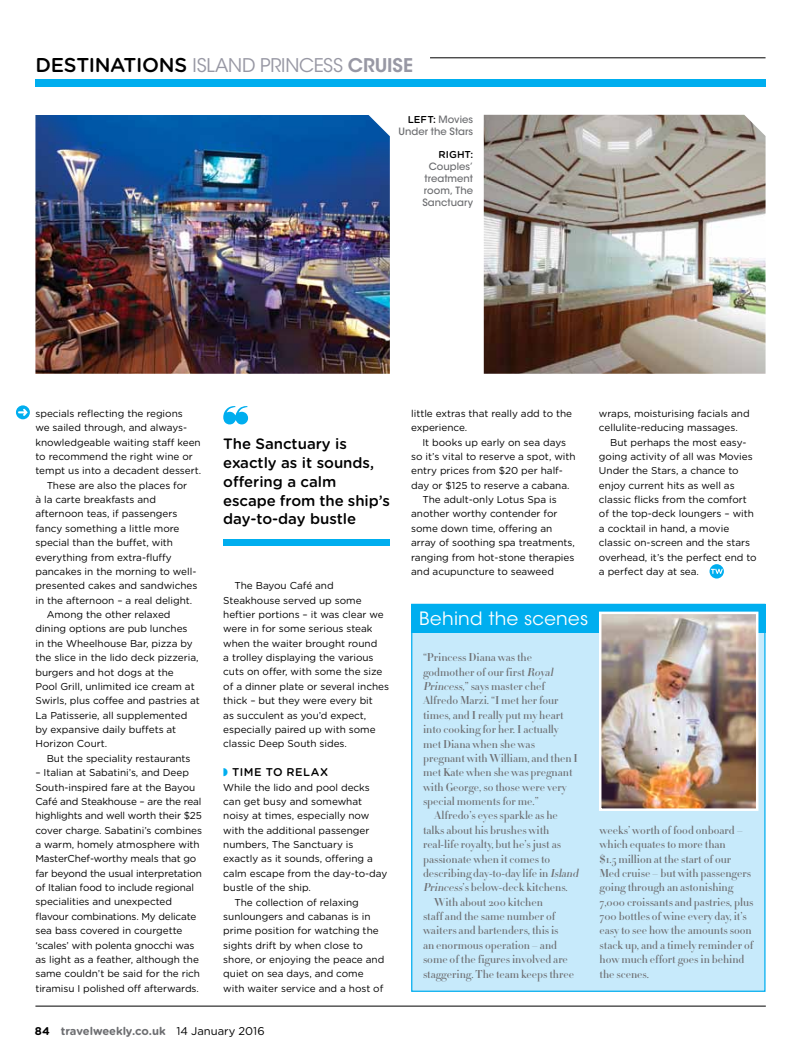
<style>
.page{position:relative;width:801px;height:1063px;background:#fff}
.page>*{position:absolute;margin:0;border:0;box-sizing:border-box;transform-origin:0 0}
.t1{font:18.75px "ITC Avant Garde Std";letter-spacing:-.01em;color:#9898a4}
.t2{font:18.25px "ITC Avant Garde Std";letter-spacing:.02em;color:#fff}
.t3{font:500 15px/18.8px "Gotham Rounded";letter-spacing:-.005em;color:#000}
.t4{font:500 11.25px/14.4px "Didot HTF 16";color:#6d6e71}
.t5{font:700 11.25px "Gotham Rounded";letter-spacing:-.005em;color:#6d6e71}
.t6{font:500 11.25px "Gotham Rounded";color:#000}
.t7{font:10px/14.4px "Gotham Rounded";letter-spacing:-.005em;color:#000}
.t8{font:500 10px/11.9px "ITC Avant Garde Std";color:#6d6e71;text-align:right}
.t9{font:500 10px "Gotham Rounded";color:#000}
.s1{font-family:"Gotham Rounded";font-weight:500;font-size:20px;color:#000}
.s2{font-weight:600}
.s3{font-family:"Gotham Rounded";color:#000}
.s4{color:#000}
.s5{font-weight:400;color:#000}
.s6{font-style:italic}
</style>
<div class="page">
<div style="left:35px;top:79px;width:730px;height:7px;background:#00aeef"></div>
<hr style="left:430px;top:57px;width:335px;height:1px;background:#000">
<hr style="left:35px;top:1006px;width:731px;height:1px;background:#000">
<div style="left:411px;top:604px;width:354px;height:388px;background:#c7eafb;border:1px solid #00aeef"></div>
<div style="left:411px;top:604px;width:354px;height:29px;background:#00aeef"></div>
<img style="left:602px;top:615px;width:153px;height:193px">
<div style="left:599px;top:612px;width:159px;height:199px;border:2px solid #fff"></div>
<div style="left:223px;top:539px;width:167px;height:7px;background:#00aeef"></div>
<svg style="left:223px;top:406px;width:25px;height:18px"></svg>
<div style="left:16px;top:405px;width:14px;height:14px;background:#00aeef;border-radius:50%"></div>
<svg style="left:18px;top:409px;width:10px;height:7px"></svg>
<svg style="left:709px;top:564px;width:15px;height:15px"></svg>
<svg style="left:711px;top:569px;width:11px;height:5px"></svg>
<img style="left:484px;top:115px;width:281px;height:259px">
<img style="left:35px;top:115px;width:355px;height:259px">
<h1 class="t1" style="left:35px;top:53px;width:379px"><span class="s1">destinations</span> ISLAND PRINCESS <span class="s2">CRUISE</span></h1>
<p class="t8" style="left:398px;top:113px;width:76px"><span class="s3">LEFT:</span> Movies<br>Under the Stars</p>
<p class="t9" style="left:438px;top:148px;width:36px">RIGHT:</p>
<p class="t8" style="left:422px;top:161px;width:52px;text-align:justify;text-indent:6px">Couples’ treatment room, The Sanctuary</p>
<p class="t7" style="left:35px;top:406px;width:149px">specials reflecting the regions</p>
<p class="t7" style="left:35px;top:420px;width:153px">we sailed through, and always-</p>
<p class="t7" style="left:35px;top:434px;width:167px">knowledgeable waiting staff keen</p>
<p class="t7" style="left:35px;top:449px;width:159px">to recommend the right wine or</p>
<p class="t7" style="left:35px;top:463px;width:167px">tempt us into a decadent dessert.</p>
<p class="t7" style="left:47px;top:478px;width:142px">These are also the places for</p>
<p class="t7" style="left:35px;top:492px;width:122px">à la carte breakfasts and</p>
<p class="t7" style="left:35px;top:506px;width:144px">afternoon teas, if passengers</p>
<p class="t7" style="left:35px;top:521px;width:146px">fancy something a little more</p>
<p class="t7" style="left:35px;top:535px;width:139px">special than the buffet, with</p>
<p class="t7" style="left:35px;top:549px;width:138px">everything from extra-fluffy</p>
<p class="t7" style="left:35px;top:564px;width:163px">pancakes in the morning to well-</p>
<p class="t7" style="left:35px;top:578px;width:164px">presented cakes and sandwiches</p>
<p class="t7" style="left:35px;top:593px;width:158px">in the afternoon – a real delight.</p>
<p class="t7" style="left:47px;top:607px;width:125px">Among the other relaxed</p>
<p class="t7" style="left:35px;top:621px;width:154px">dining options are pub lunches</p>
<p class="t7" style="left:35px;top:636px;width:159px">in the Wheelhouse Bar, pizza by</p>
<p class="t7" style="left:35px;top:650px;width:165px">the slice in the lido deck pizzeria,</p>
<p class="t7" style="left:35px;top:664px;width:140px">burgers and hot dogs at the</p>
<p class="t7" style="left:35px;top:679px;width:161px">Pool Grill, unlimited ice cream at</p>
<p class="t7" style="left:35px;top:693px;width:166px">Swirls, plus coffee and pastries at</p>
<p class="t7" style="left:35px;top:707px;width:153px">La Patisserie, all supplemented</p>
<p class="t7" style="left:35px;top:722px;width:142px">by expansive daily buffets at</p>
<p class="t7" style="left:35px;top:736px;width:73px">Horizon Court.</p>
<p class="t7" style="left:47px;top:751px;width:145px">But the speciality restaurants</p>
<p class="t7" style="left:35px;top:765px;width:168px">– Italian at Sabatini’s, and Deep South-inspired fare at the Bayou Café and Steakhouse – are the real highlights and well worth their $25 cover charge. Sabatini’s combines a warm, homely atmosphere with MasterChef-worthy meals that go far beyond the usual interpretation of Italian food to include regional specialities and unexpected flavour combinations. My delicate sea bass covered in courgette ‘scales’ with polenta gnocchi was as light as a feather, although the same couldn’t be said for the rich tiramisu I polished off afterwards.</p>
<h3 class="t3" style="left:223px;top:434px;width:168px">The Sanctuary is exactly as it sounds, offering a calm escape from the ship’s day-to-day bustle</h3>
<p class="t7" style="left:223px;top:578px;width:167px;text-indent:11px">The Bayou Café and<br>Steakhouse served up some heftier portions – it was clear we were in for some serious steak when the waiter brought round<br>a trolley displaying the various cuts on offer, with some the size of a dinner plate or several inches thick – but they were every bit<br>as succulent as you’d expect, especially paired up with some classic Deep South sides.</p>
<p class="t6" style="left:232px;top:764px;width:97px">TI ME TO RELAX</p>
<p class="t7" style="left:223px;top:779px;width:148px">While the lido and pool decks</p>
<p class="t7" style="left:223px;top:794px;width:140px">can get busy and somewhat</p>
<p class="t7" style="left:223px;top:808px;width:148px">noisy at times, especially now</p>
<p class="t7" style="left:223px;top:823px;width:148px">with the additional passenger</p>
<p class="t7" style="left:223px;top:837px;width:132px">numbers, The Sanctuary is</p>
<p class="t7" style="left:223px;top:851px;width:151px">exactly as it sounds, offering a</p>
<p class="t7" style="left:223px;top:866px;width:165px">calm escape from the day-to-day</p>
<p class="t7" style="left:223px;top:880px;width:89px">bustle of the ship.</p>
<p class="t7" style="left:234px;top:894px;width:126px">The collection of relaxing</p>
<p class="t7" style="left:223px;top:909px;width:149px">sunloungers and cabanas is in</p>
<p class="t7" style="left:223px;top:923px;width:157px">prime position for watching the</p>
<p class="t7" style="left:223px;top:938px;width:141px">sights drift by when close to</p>
<p class="t7" style="left:223px;top:952px;width:163px">shore, or enjoying the peace and</p>
<p class="t7" style="left:223px;top:966px;width:142px">quiet on sea days, and come</p>
<p class="t7" style="left:223px;top:981px;width:162px">with waiter service and a host of</p>
<p class="t5" style="left:35px;top:1023px;width:231px"><span class="s4">84</span> travelweekly.co.uk <span class="s5">14 January 2016</span></p>
<p class="t7" style="left:411px;top:406px;width:163px">little extras that really add to the experience.</p>
<p class="t7" style="left:422px;top:434px;width:145px">It books up early on sea days</p>
<p class="t7" style="left:411px;top:449px;width:166px">so it’s vital to reserve a spot, with</p>
<p class="t7" style="left:411px;top:463px;width:153px">entry prices from $20 per half-</p>
<p class="t7" style="left:411px;top:477px;width:160px">day or $125 to reserve a cabana.</p>
<p class="t7" style="left:422px;top:492px;width:136px">The adult-only Lotus Spa is</p>
<p class="t7" style="left:411px;top:506px;width:148px">another worthy contender for</p>
<p class="t7" style="left:411px;top:521px;width:143px">some down time, offering an</p>
<p class="t7" style="left:411px;top:535px;width:165px">array of soothing spa treatments,</p>
<p class="t7" style="left:411px;top:549px;width:165px">ranging from hot-stone therapies</p>
<p class="t7" style="left:411px;top:564px;width:144px">and acupuncture to seaweed</p>
<p class="t7" style="left:599px;top:406px;width:152px">wraps, moisturising facials and cellulite-reducing massages.</p>
<p class="t7" style="left:599px;top:434px;width:159px;text-indent:11px">But perhaps the most easy&shy;going activity of all was Movies<br>Under the Stars, a chance to enjoy current hits as well as classic flicks from the comfort of the top-deck loungers – with a cocktail in hand, a movie classic on-screen and the stars overhead, it’s the perfect end to a perfect day at sea.</p>
<h2 class="t2" style="left:419px;top:607px;width:170px">Behind the scenes</h2>
<p class="t4" style="left:423px;top:651px;width:111px">“Princess Diana was the</p>
<p class="t4" style="left:423px;top:665px;width:134px">godmother of our first <span class="s6">Royal</span></p>
<p class="t4" style="left:423px;top:679px;width:124px"><span class="s6">Princess</span>,” says master chef</p>
<p class="t4" style="left:423px;top:694px;width:137px">Alfredo Marzi. “I met her four</p>
<p class="t4" style="left:423px;top:708px;width:142px">times, and I really put my heart</p>
<p class="t4" style="left:423px;top:722px;width:137px">into cooking for her. I actually</p>
<p class="t4" style="left:423px;top:737px;width:113px">met Diana when she was</p>
<p class="t4" style="left:423px;top:751px;width:156px">pregnant with William, and then I</p>
<p class="t4" style="left:423px;top:766px;width:151px">met Kate when she was pregnant</p>
<p class="t4" style="left:423px;top:780px;width:145px">with George, so those were very</p>
<p class="t4" style="left:423px;top:794px;width:117px">special moments for me.”</p>
<p class="t4" style="left:434px;top:809px;width:125px">Alfredo’s eyes sparkle as he</p>
<p class="t4" style="left:423px;top:823px;width:128px">talks about his brushes with</p>
<p class="t4" style="left:423px;top:837px;width:139px">real-life royalty, but he’s just as</p>
<p class="t4" style="left:423px;top:852px;width:129px">passionate when it comes to</p>
<p class="t4" style="left:423px;top:866px;width:159px">describing day-to-day life in <span class="s6">Island</span></p>
<p class="t4" style="left:423px;top:881px;width:146px"><span class="s6">Princess</span>’s below-deck kitchens.</p>
<p class="t4" style="left:434px;top:895px;width:110px">With about 200 kitchen</p>
<p class="t4" style="left:423px;top:909px;width:134px">staff and the same number of</p>
<p class="t4" style="left:423px;top:924px;width:137px">waiters and bartenders, this is</p>
<p class="t4" style="left:423px;top:938px;width:136px">an enormous operation – and</p>
<p class="t4" style="left:423px;top:952px;width:146px">some of the figures involved are</p>
<p class="t4" style="left:423px;top:967px;width:152px">staggering. The team keeps three</p>
<p class="t4" style="left:599px;top:823px;width:155px">weeks’ worth of food onboard – which equates to more than<br>$1.5 million at the start of our<br>Med cruise – but with passengers going through an astonishing<br>7,000 croissants and pastries, plus<br>700 bottles of wine every day, it’s easy to see how the amounts soon stack up, and a timely reminder of how much effort goes in behind the scenes.</p>
</div>
